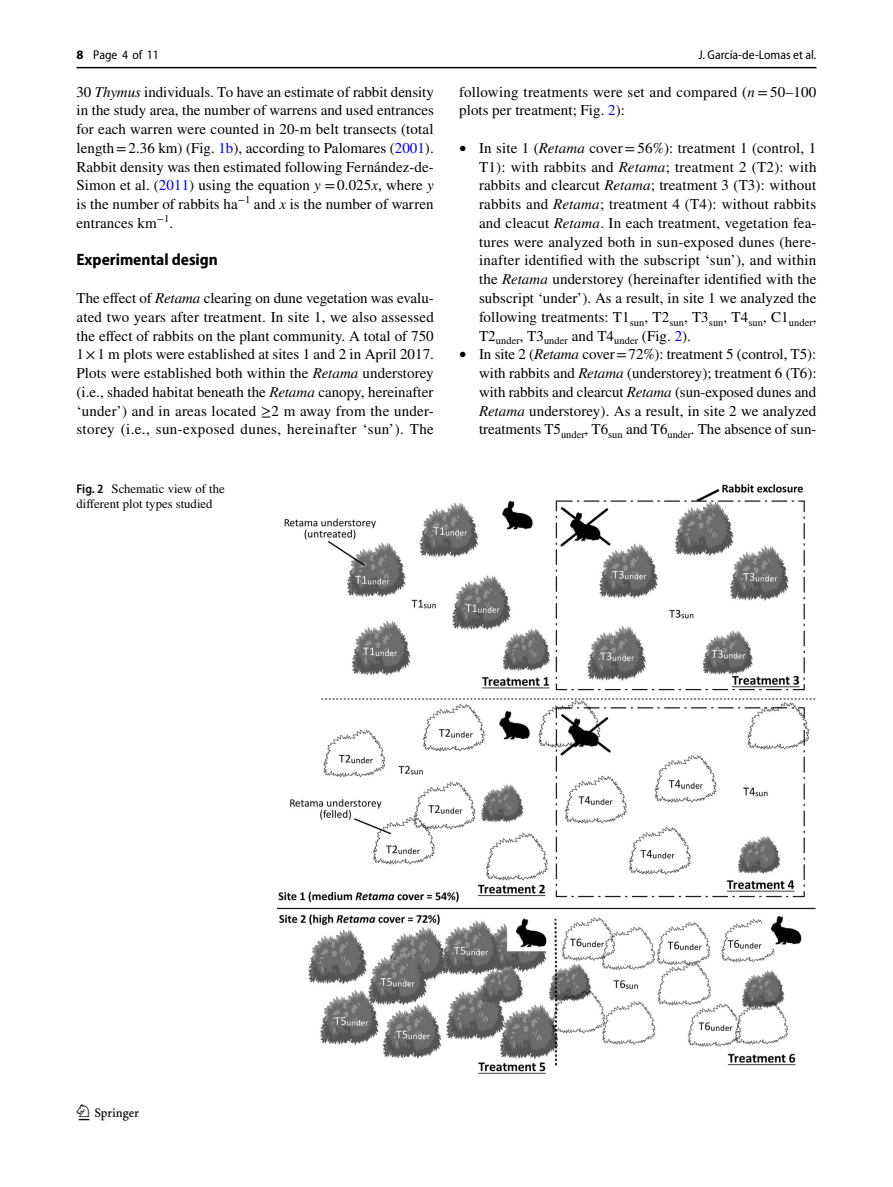
<style>
.page{position:relative;width:893px;height:1187px;background:#fff}
.page>*{position:absolute;margin:0;border:0;box-sizing:border-box;transform-origin:0 0}
.t1{font:22.5px "Springnew Regular 2";color:#000}
.t2{font:700 semi-condensed 16.5px "Myriad Pro";color:#000}
.t3{font:15px/18.8px "STIX";letter-spacing:.005em;color:#000;text-align:justify}
.t4{font:12.75px/15px "STIX";color:#000}
.t5{font:12.75px "Myriad Pro Semi Cn 2";color:#000}
.t6{font:semi-condensed 12.75px "Myriad Pro";letter-spacing:-.005em;color:#000}
.s1{font-family:"Myriad Pro Bold 2";font-stretch:normal}
.s2{font-style:italic}
.s3{color:#00f}
.s4{font-family:"Myriad Pro";font-weight:600;font-stretch:semi-condensed}
.s5{font-size:14.1px}
</style>
<div class="page">
<hr style="left:77px;top:67px;width:739px;height:1px;background:#000">
<img style="left:277px;top:484px;width:539px;height:589px">
<p class="t6" style="left:76px;top:48px;width:84px"><span class="s1">8</span> Page 4 of 11</p>
<p class="t3" style="left:77px;top:83px;width:359px">30 <span class="s2">Thymus</span> individuals. To have an estimate of rabbit density in the study area, the number of warrens and used entrances for each warren were counted in 20-m belt transects (total length=2.36 km) (Fig. <span class="s3">1b</span>), according to Palomares (<span class="s3">2001</span>).<br>Rabbit density was then estimated following Fernández-de-Simon et al. (<span class="s3">2011</span>) using the equation <span class="s2">y</span> =0.025<span class="s2">x</span>, where <span class="s2">y </span>is the number of rabbits ha<sup>−1</sup> and <span class="s2">x</span> is the number of warren entrances km<sup>−1</sup>.</p>
<p class="t2" style="left:77px;top:251px;width:143px">Experimental design</p>
<p class="t3" style="left:77px;top:289px;width:359px">The effect of <span class="s2">Retama</span> clearing on dune vegetation was evalu&shy;ated two years after treatment. In site 1, we also assessed the effect of rabbits on the plant community. A total of 750<br>1×1 m plots were established at sites 1 and 2 in April 2017.<br>Plots were established both within the <span class="s2">Retama</span> understorey (i.e., shaded habitat beneath the <span class="s2">Retama</span> canopy, hereinafter ‘under’) and in areas located ≥2 m away from the under&shy;storey (i.e., sun-exposed dunes, hereinafter ‘sun’). The</p>
<p class="t4" style="left:77px;top:481px;width:150px"><span class="s4">Fig. 2</span> Schematic view of the different plot types studied</p>
<p class="t5" style="left:698px;top:48px;width:120px">J. García-de-Lomas et al.</p>
<p class="t3" style="left:459px;top:83px;width:359px">following treatments were set and compared (<span class="s2">n</span>=50–100 plots per treatment; Fig. <span class="s3">2</span>):</p>
<p class="t3" style="left:479px;top:139px;width:339px;text-indent:-20px"><span class="s5">•</span> In site 1 (<span class="s2">Retama</span> cover=56%): treatment 1 (control, 1<br>T1): with rabbits and <span class="s2">Retama</span>; treatment 2 (T2): with rabbits and clearcut <span class="s2">Retama</span>; treatment 3 (T3): without rabbits and <span class="s2">Retama</span>; treatment 4 (T4): without rabbits and cleacut <span class="s2">Retama</span>. In each treatment, vegetation fea&shy;tures were analyzed both in sun-exposed dunes (here&shy;inafter identified with the subscript ‘sun’), and within the <span class="s2">Retama</span> understorey (hereinafter identified with the subscript ‘under’). As a result, in site 1 we analyzed the following treatments: T1<sub>sun</sub>, T2<sub>sun</sub>, T3<sub>sun</sub>, T4<sub>sun</sub>, C1<sub>under</sub>, T2<sub>under</sub>, T3<sub>under</sub> and T4<sub>under</sub> (Fig. <span class="s3">2</span>).</p>
<p class="t3" style="left:479px;top:346px;width:339px;text-indent:-20px"><span class="s5">•</span> In site 2 (<span class="s2">Retama</span> cover=72%): treatment 5 (control, T5): with rabbits and <span class="s2">Retama</span> (understorey); treatment 6 (T6): with rabbits and clearcut <span class="s2">Retama</span> (sun-exposed dunes and <span class="s2">Retama</span> understorey). As a result, in site 2 we analyzed treatments T5<sub>under</sub>, T6<sub>sun</sub> and T6<sub>under</sub>. The absence of sun-</p>
<h1 class="t1" style="left:79px;top:1104px;width:62px">1 3</h1>
</div>
